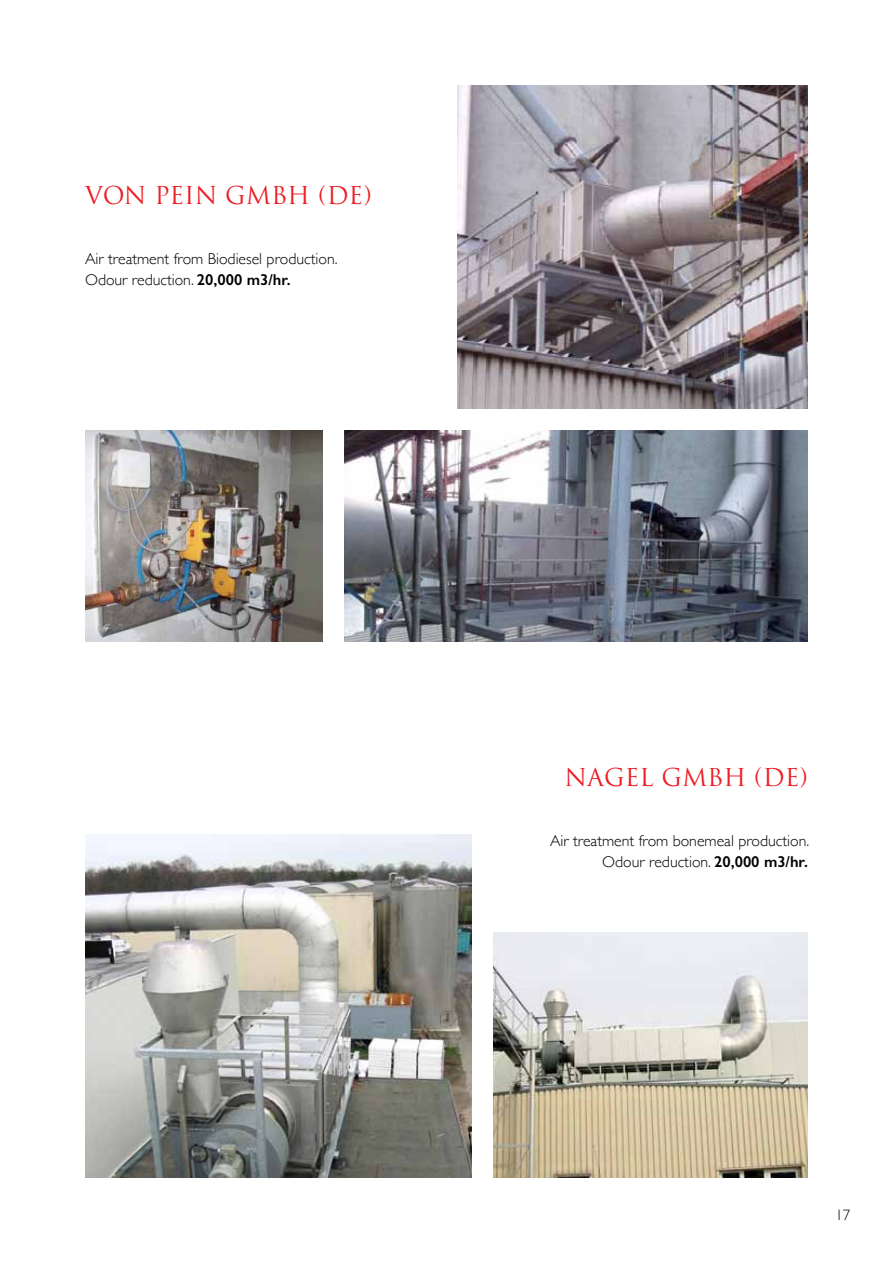
<style>
.page{position:relative;width:893px;height:1263px;background:#fff}
.page>*{position:absolute;margin:0;border:0;box-sizing:border-box;transform-origin:0 0}
.t1{font:24px "Trajan Pro";color:#ed1d24}
.t2{font:300 15.75px/21px "Gill Sans";color:#000;text-align:right}
.t3{font:300 15px "Gill Sans";color:#000}
.s1{font-weight:600}
</style>
<div class="page">
<img style="left:85px;top:835px;width:386px;height:343px">
<img style="left:493px;top:933px;width:315px;height:245px">
<img style="left:344px;top:430px;width:464px;height:212px">
<img style="left:458px;top:85px;width:350px;height:324px">
<img style="left:85px;top:430px;width:238px;height:212px">
<h1 class="t1" style="left:85px;top:180px;width:288px">VON PEIN GMBH (DE)</h1>
<p class="t2" style="left:85px;top:247px;width:254px;text-align:left">Air treatment from Biodiesel production.<br>Odour reduction. <span class="s1">20,000 m3/hr.</span></p>
<h1 class="t1" style="left:564px;top:762px;width:245px">NAGEL GMBH (DE)</h1>
<p class="t2" style="left:550px;top:829px;width:261px">Air treatment from bonemeal production.<br>Odour reduction. <span class="s1">20,000 m3/hr.</span></p>
<p class="t3" style="left:835px;top:1203px;width:16px">17</p>
</div>
